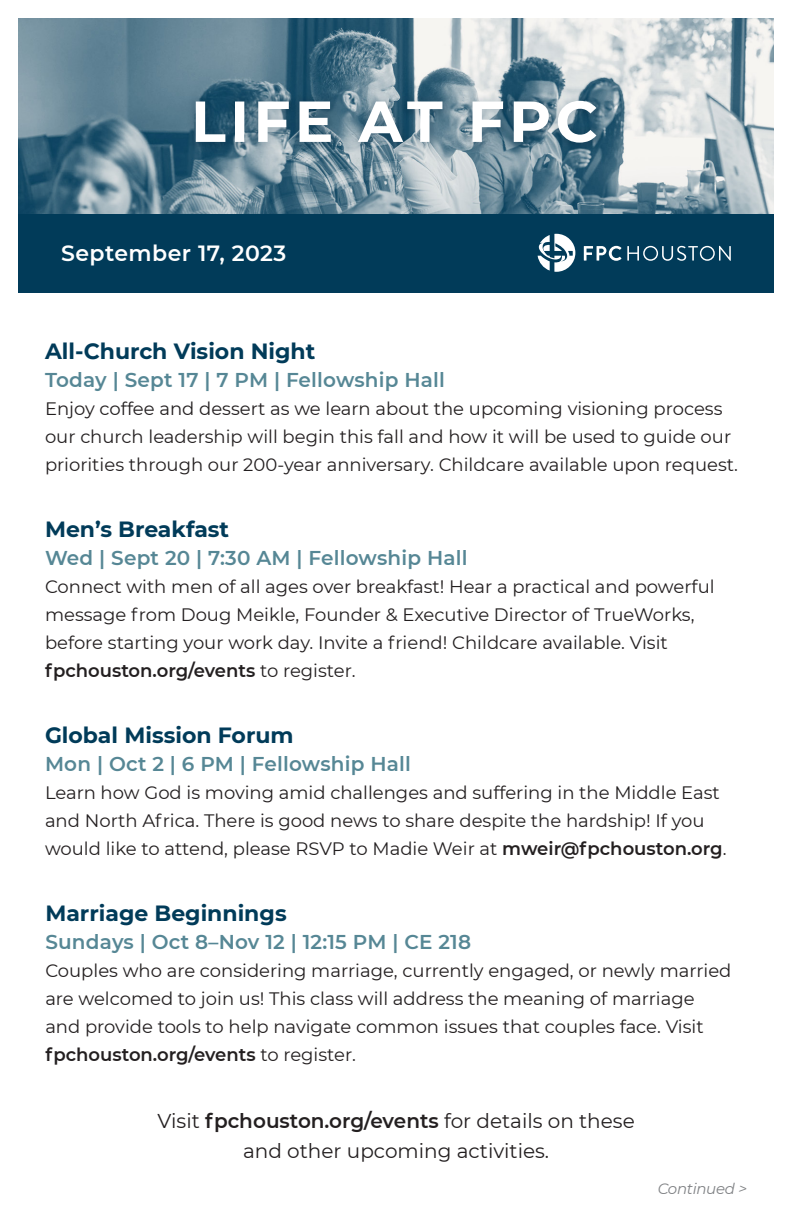
<style>
.page{position:relative;width:792px;height:1224px;background:#fff}
.page>*{position:absolute;margin:0;border:0;box-sizing:border-box;transform-origin:0 0}
.Event_Title{font:700 22px "Montserrat";color:#013b59}
.Event_Sub_Title{font:600 22px "Montserrat";letter-spacing:.02em;color:#fff}
.Event_Sub_Title-2{font:600 20px "Montserrat";letter-spacing:.01em;color:#568795}
.Event_Summ{font:20px/30px "Montserrat";color:#231f20;text-align:center}
.Event_Summ-2{font:18px/28px "Montserrat";color:#231f20}
.Event_Summ-3{font:italic 15px "Montserrat";letter-spacing:-.02em;color:#808285}
.s1{font-weight:600}
</style>
<div class="page">
<div style="left:18px;top:213px;width:756px;height:79px;background:#013b59"></div>
<img style="left:18px;top:18px;width:756px;height:195px">
<svg style="left:584px;top:246px;width:147px;height:15px"></svg>
<svg style="left:538px;top:234px;width:37px;height:38px"></svg>
<p class="Event_Sub_Title" style="left:61px;top:237px;width:227px">September 17, 2023</p>
<p class="Event_Title" style="left:45px;top:336px;width:272px">All-Church Vision Night</p>
<p class="Event_Sub_Title-2" style="left:45px;top:366px;width:402px">Today | Sept 17 | 7 PM | Fellowship Hall</p>
<p class="Event_Summ-2" style="left:45px;top:394px;width:695px">Enjoy coffee and dessert as we learn about the upcoming visioning process our church leadership will begin this fall and how it will be used to guide our priorities through our 200-year anniversary. Childcare available upon request.</p>
<p class="Event_Title" style="left:45px;top:514px;width:186px">Men’s Breakfast</p>
<p class="Event_Sub_Title-2" style="left:45px;top:544px;width:424px">Wed | Sept 20 | 7:30 AM | Fellowship Hall</p>
<p class="Event_Summ-2" style="left:45px;top:572px;width:671px">Connect with men of all ages over breakfast! Hear a practical and powerful message from Doug Meikle, Founder &amp; Executive Director of TrueWorks, before starting your work day. Invite a friend! Childcare available. Visit <span class="s1">fpchouston.org/events</span> to register.</p>
<p class="Event_Title" style="left:45px;top:719px;width:250px">Global Mission Forum</p>
<p class="Event_Sub_Title-2" style="left:45px;top:750px;width:367px">Mon | Oct 2 | 6 PM | Fellowship Hall</p>
<p class="Event_Summ-2" style="left:45px;top:778px;width:683px">Learn how God is moving amid challenges and suffering in the Middle East and North Africa. There is good news to share despite the hardship! If you would like to attend, please RSVP to Madie Weir at <span class="s1">mweir@fpchouston.org</span>.</p>
<p class="Event_Title" style="left:45px;top:897px;width:243px">Marriage Beginnings</p>
<p class="Event_Sub_Title-2" style="left:45px;top:928px;width:427px">Sundays | Oct 8–Nov 12 | 12:15 PM | CE 218</p>
<p class="Event_Summ-2" style="left:45px;top:956px;width:688px">Couples who are considering marriage, currently engaged, or newly married are welcomed to join us! This class will address the meaning of marriage and provide tools to help navigate common issues that couples face. Visit <span class="s1">fpchouston.org/events</span> to register.</p>
<p class="Event_Summ" style="left:158px;top:1105px;width:479px">Visit <span class="s1">fpchouston.org/events</span> for details on these and other upcoming activities.</p>
<p class="Event_Summ-3" style="left:658px;top:1178px;width:91px">Continued &gt;</p>
</div>
